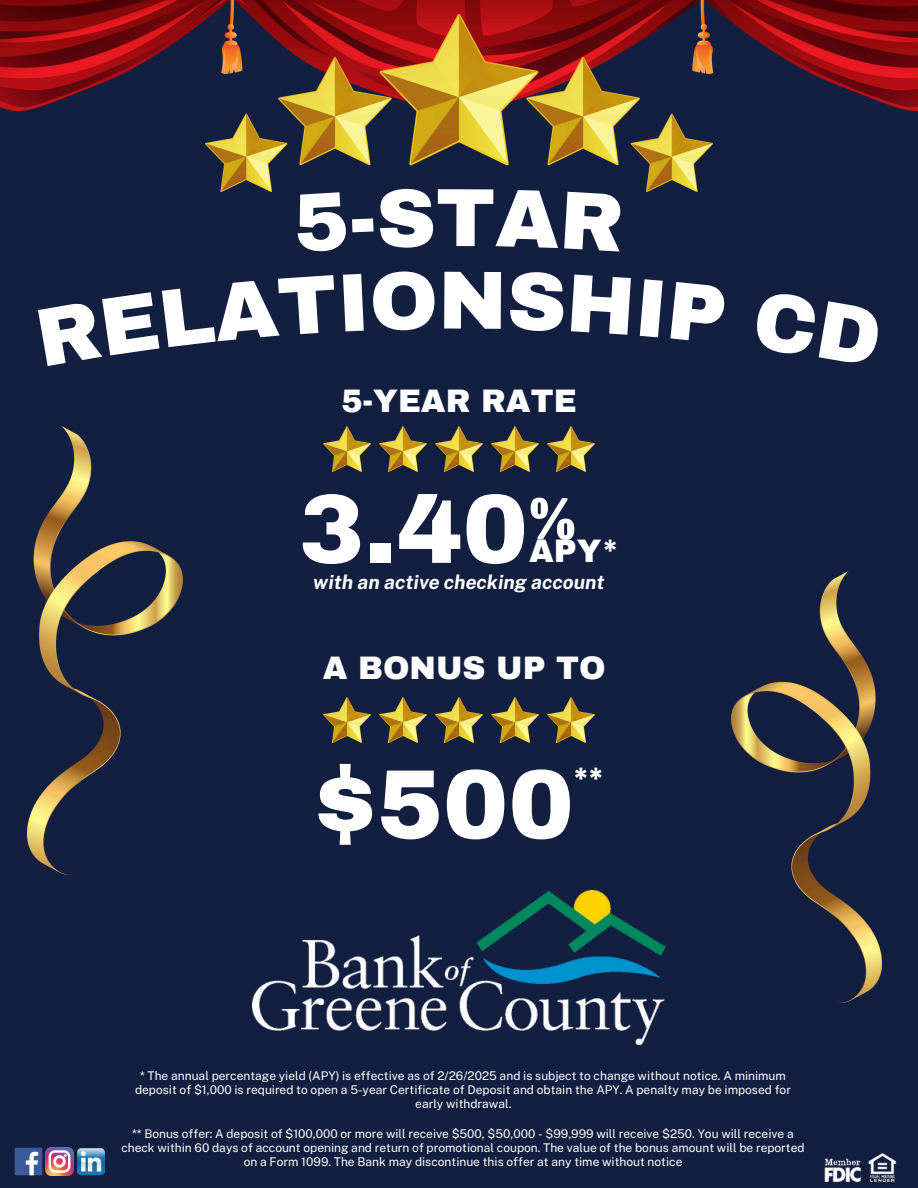
<style>
.page{position:relative;width:918px;height:1188px;background:#121f40}
.page>*{position:absolute;margin:0;border:0;box-sizing:border-box;transform-origin:0 0}
.t1{font:900 98.25px "Archivo";color:#fff}
.t2{font:900 82.5px "Archivo";color:#fff}
.t3{font:900 31.8px "Archivo";color:#fff}
.t4{font:italic 700 19.5px "Public Sans";color:#fff}
.t5{font:12px/14px "Public Sans";color:#fff;text-align:center}
.s1{font-size:31.8px}
</style>
<div class="page">
<img style="left:0;top:0;width:918px;height:145px">
<img style="left:206px;top:14px;width:506px;height:178px">
<img style="left:323px;top:427px;width:271px;height:45px">
<img style="left:323px;top:697px;width:271px;height:45px">
<img style="left:252px;top:891px;width:413px;height:154px">
<img style="left:14px;top:1148px;width:28px;height:28px">
<img style="left:45px;top:1148px;width:28px;height:28px">
<img style="left:77px;top:1148px;width:28px;height:28px">
<img style="left:824px;top:1153px;width:73px;height:28px">
<img style="left:27px;top:427px;width:155px;height:448px">
<img style="left:732px;top:572px;width:149px;height:431px">
<svg style="left:295px;top:187px;width:139px;height:5px"></svg>
<svg style="left:496px;top:189px;width:127px;height:3px"></svg>
<h1 class="t2" style="left:436px;top:174px;width:61px">T</h1>
<h1 class="t2" style="left:438px;top:256px;width:71px">N</h1>
<h2 class="t3" style="left:341px;top:384px;width:237px">5-YEAR RATE</h2>
<h3 class="t1" style="left:299px;top:477px;width:322px">3.40<sup>%</sup><span class="s1">APY*</span></h3>
<p class="t4" style="left:313px;top:571px;width:293px">with an active checking account</p>
<h4 class="t3" style="left:323px;top:651px;width:284px">A BONUS UP TO</h4>
<h5 class="t1" style="left:312px;top:752px;width:264px">$500</h5>
<h5 class="t3" style="left:572px;top:762px;width:34px">**</h5>
<p class="t5" style="left:135px;top:1069px;width:657px">* The annual percentage yield (APY) is effective as of 2/26/2025 and is subject to change without notice. A minimum deposit of $1,000 is required to open a 5-year Certificate of Deposit and obtain the APY. A penalty may be imposed for early withdrawal.</p>
<p class="t5" style="left:121px;top:1126px;width:685px">** Bonus offer: A deposit of $100,000 or more will receive $500, $50,000 - $99,999 will receive $250. You will receive a check within 60 days of account opening and return of promotional coupon. The value of the bonus amount will be reported on a Form 1099. The Bank may discontinue this offer at any time without notice</p>
</div>
